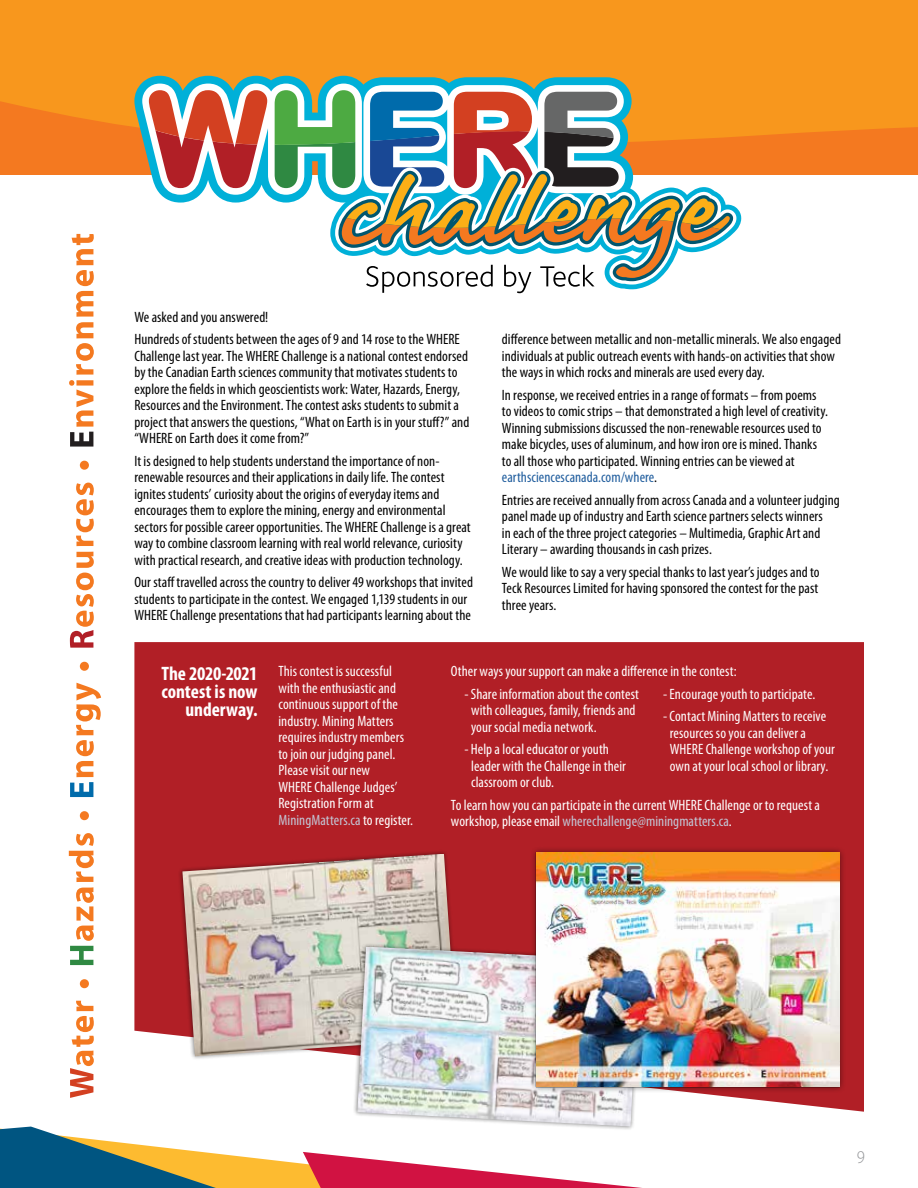
<style>
.page{position:relative;width:918px;height:1188px;background:#fff}
.page>*{position:absolute;margin:0;border:0;box-sizing:border-box;transform-origin:0 0}
.t1{font:700 condensed 19.5px/18px "Myriad Pro";color:#fff;text-align:right}
.t2{font:300 semi-condensed 18px "Myriad Pro";color:#939598}
.t3{font:condensed 15px/16.5px "Myriad Pro";letter-spacing:.005em;color:#000}
.t4{font:condensed 15px/16.5px "Myriad Pro";letter-spacing:.005em;color:#fff}
.s1{color:#215e9e}
.s2{color:#c2c4d3}
</style>
<div class="page">
<svg style="left:134px;top:642px;width:730px;height:470px;background:#b73137"></svg>
<div style="left:178px;top:850px;width:283px;height:211px;background:#000;opacity:.5"></div>
<img style="left:182px;top:854px;width:274px;height:202px">
<div style="left:353px;top:942px;width:291px;height:189px;background:#000;opacity:.5"></div>
<img style="left:357px;top:947px;width:282px;height:172px">
<div style="left:530px;top:846px;width:316px;height:248px;background:#000;opacity:.5"></div>
<img style="left:536px;top:853px;width:303px;height:234px">
<svg style="left:70px;top:1001px;width:24px;height:97px"></svg>
<div style="left:80px;top:979px;width:9px;height:9px;background:#f47920;border-radius:50%"></div>
<svg style="left:69px;top:833px;width:25px;height:132px"></svg>
<div style="left:80px;top:811px;width:9px;height:9px;background:#f47920;border-radius:50%"></div>
<svg style="left:70px;top:683px;width:31px;height:114px"></svg>
<div style="left:80px;top:662px;width:9px;height:9px;background:#f47920;border-radius:50%"></div>
<svg style="left:70px;top:552px;width:24px;height:96px"></svg>
<svg style="left:76px;top:483px;width:18px;height:63px"></svg>
<div style="left:80px;top:461px;width:9px;height:9px;background:#f47920;border-radius:50%"></div>
<svg style="left:69px;top:234px;width:25px;height:213px"></svg>
<div style="left:0;top:0;width:918px;height:174px;background:#f47920"></div>
<div style="left:0;top:0;width:918px;height:137px;background:#f8971d"></div>
<svg style="left:134px;top:76px;width:499px;height:99px;background:#66a38b"></svg>
<svg style="left:142px;top:84px;width:591px;height:209px"></svg>
<svg style="left:0;top:1119px;width:644px;height:69px"></svg>
<p class="t3" style="left:134px;top:305px;width:327px;line-height:22.5px">We asked and you answered!<br>Hundreds of students between the ages of 9 and 14 rose to the WHERE</p>
<p class="t3" style="left:134px;top:347px;width:336px">Challenge last year. The WHERE Challenge is a national contest endorsed by the Canadian Earth sciences community that motivates students to explore the fields in which geoscientists work: Water, Hazards, Energy, Resources and the Environment. The contest asks students to submit a project that answers the questions, “What on Earth is in your stuff?” and “WHERE on Earth does it come from?”</p>
<p class="t3" style="left:134px;top:452px;width:338px">It is designed to help students understand the importance of non&shy;renewable resources and their applications in daily life. The contest ignites students’ curiosity about the origins of everyday items and encourages them to explore the mining, energy and environmental sectors for possible career opportunities. The WHERE Challenge is a great way to combine classroom learning with real world relevance, curiosity with practical research, and creative ideas with production technology.</p>
<p class="t3" style="left:134px;top:574px;width:340px">Our staff travelled across the country to deliver 49 workshops that invited students to participate in the contest. We engaged 1,139 students in our<br>WHERE Challenge presentations that had participants learning about the</p>
<p class="t3" style="left:502px;top:331px;width:341px">difference between metallic and non-metallic minerals. We also engaged individuals at public outreach events with hands-on activities that show the ways in which rocks and minerals are used every day.</p>
<p class="t3" style="left:502px;top:386px;width:328px">In response, we received entries in a range of formats – from poems to videos to comic strips – that demonstrated a high level of creativity.<br>Winning submissions discussed the non-renewable resources used to make bicycles, uses of aluminum, and how iron ore is mined. Thanks to all those who participated. Winning entries can be viewed at <span class="s1">earthsciencescanada.com/where</span>.</p>
<p class="t3" style="left:502px;top:491px;width:339px">Entries are received annually from across Canada and a volunteer judging panel made up of industry and Earth science partners selects winners<br>in each of the three project categories – Multimedia, Graphic Art and Literary – awarding thousands in cash prizes.</p>
<p class="t3" style="left:502px;top:563px;width:319px;text-align:justify">We would like to say a very special thanks to last year’s judges and to Teck Resources Limited for having sponsored the contest for the past three years.</p>
<h1 class="t1" style="left:161px;top:664px;width:98px">The 2020-2021 contest is now underway.</h1>
<p class="t4" style="left:279px;top:663px;width:136px">This contest is successful with the enthusiastic and continuous support of the industry. Mining Matters requires industry members to join our judging panel.<br>Please visit our new<br>WHERE Challenge Judges’<br>Registration Form at<br><span class="s2">MiningMatters.ca</span> to register.</p>
<p class="t4" style="left:451px;top:663px;width:287px">Other ways your support can make a difference in the contest:</p>
<p class="t4" style="left:471px;top:686px;width:169px;text-indent:-7px">- Share information about the contest with colleagues, family, friends and your social media network.</p>
<p class="t4" style="left:471px;top:741px;width:156px;text-indent:-7px">- Help a local educator or youth leader with the Challenge in their classroom or club.</p>
<p class="t4" style="left:663px;top:686px;width:154px">- Encourage youth to participate.</p>
<p class="t4" style="left:670px;top:708px;width:166px;text-indent:-7px">- Contact Mining Matters to receive resources so you can deliver a WHERE Challenge workshop of your own at your local school or library.</p>
<p class="t4" style="left:451px;top:797px;width:371px">To learn how you can participate in the current WHERE Challenge or to request a workshop, please email <span class="s2">wherechallenge@miningmatters.ca</span>.</p>
<p class="t2" style="left:857px;top:1147px;width:10px">9</p>
</div>
